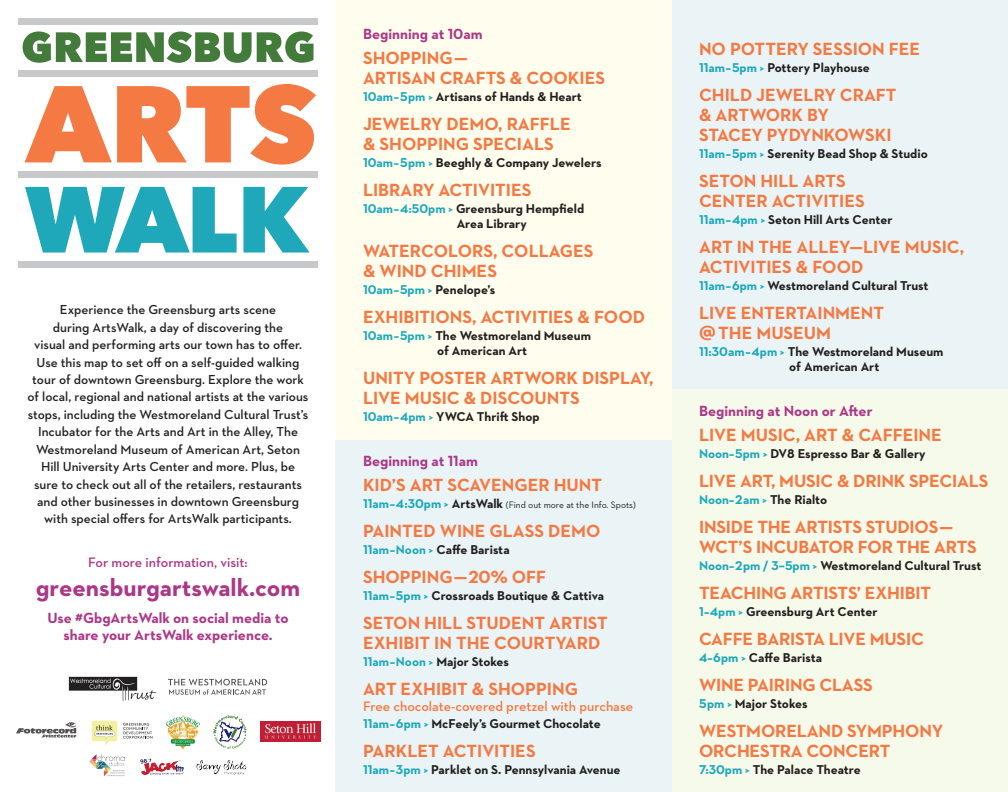
<style>
.page{position:relative;width:1008px;height:792px;background:#fff}
.page>*{position:absolute;margin:0;border:0;box-sizing:border-box;transform-origin:0 0}
.t1{font:700 25px "Neutraface 2 Text";color:#ab3887}
.t2{font:700 18px/20px "Neutraface 2 Text";color:#f47943}
.t3{font:700 15px/17px "Neutraface 2 Text";color:#ab3887;text-align:center}
.t4{font:600 14px "Neutraface 2 Text";color:#f47943}
.t5{font:600 14px "Neutraface 2 Text";color:#ab3887}
.t6{font:600 13.3px/17.4px "Neutraface 2 Text";color:#231f20;text-align:center}
.t7{font:700 13px/15px "Neutraface 2 Text";color:#231f20}
.t8{font:700 13px "Neutraface 2 Text";color:#1ea8ba}
.t9{font:9.5px "Neutraface 2 Text";color:#231f20}
.s1{color:#1ea8ba}
.s2{font-weight:700;font-size:13px;color:#1ea8ba}
.s3{font-weight:700;font-size:13px}
.s4{color:#231f20}
</style>
<div class="page">
<div style="left:672px;top:340px;width:336px;height:452px;background:#f6faea"></div>
<div style="left:672px;top:0;width:336px;height:388px;background:#eaf4f6"></div>
<div style="left:336px;top:314px;width:336px;height:478px;background:#eaf4f6"></div>
<div style="left:336px;top:0;width:336px;height:439px;background:#fffded"></div>
<img style="left:69px;top:676px;width:87px;height:25px">
<svg style="left:168px;top:679px;width:99px;height:16px"></svg>
<svg style="left:89px;top:754px;width:36px;height:22px"></svg>
<img style="left:140px;top:758px;width:44px;height:17px">
<img style="left:196px;top:760px;width:51px;height:15px">
<img style="left:261px;top:722px;width:59px;height:20px">
<svg style="left:92px;top:721px;width:25px;height:25px"></svg>
<svg style="left:123px;top:723px;width:29px;height:16px"></svg>
<svg style="left:16px;top:722px;width:60px;height:16px"></svg>
<img style="left:166px;top:715px;width:34px;height:33px">
<svg style="left:213px;top:715px;width:34px;height:34px"></svg>
<svg style="left:23px;top:31px;width:291px;height:32px"></svg>
<div style="left:18px;top:70px;width:300px;height:6px;background:#c7c8ca"></div>
<div style="left:18px;top:171px;width:300px;height:7px;background:#c7c8ca"></div>
<div style="left:18px;top:262px;width:300px;height:6px;background:#c7c8ca"></div>
<div style="left:18px;top:18px;width:300px;height:6px;background:#c7c8ca"></div>
<svg style="left:25px;top:84px;width:291px;height:81px"></svg>
<svg style="left:25px;top:187px;width:212px;height:66px"></svg>
<svg style="left:243px;top:187px;width:67px;height:66px"></svg>
<p class="t6" style="left:28px;top:301px;width:282px">Experience the Greensburg arts scene<br>during ArtsWalk, a day of discovering the<br>visual and performing arts our town has to offer.<br>Use this map to set off on a self-guided walking tour of downtown Greensburg. Explore the work of local, regional and national artists at the various stops, including the Westmoreland Cultural Trust’s Incubator for the Arts and Art in the Alley, The Westmoreland Museum of American Art, Seton Hill University Arts Center and more. Plus, be sure to check out all of the retailers, restaurants and other businesses in downtown Greensburg with special offers for ArtsWalk participants.</p>
<p class="t5" style="left:88px;top:553px;width:161px">For more information, visit:</p>
<h1 class="t1" style="left:36px;top:572px;width:266px">greensburgartswalk.com</h1>
<p class="t3" style="left:47px;top:609px;width:243px">Use #GbgArtsWalk on social media to share your ArtsWalk experience.</p>
<p class="t3" style="left:363px;top:25px;width:121px">Beginning at 10am</p>
<p class="t2" style="left:363px;top:47px;width:244px">SHOPPING—<br>ARTISAN CRAFTS &amp; COOKIES</p>
<p class="t7" style="left:363px;top:89px;width:220px"><span class="s1">10am–5pm &gt;</span> Artisans of Hands &amp; Heart</p>
<p class="t2" style="left:363px;top:113px;width:209px">JEWELRY DEMO, RAFFLE &amp; SHOPPING SPECIALS</p>
<p class="t7" style="left:363px;top:155px;width:240px"><span class="s1">10am–5pm &gt;</span> Beeghly &amp; Company Jewelers</p>
<p class="t2" style="left:363px;top:179px;width:170px">LIBRARY ACTIVITIES</p>
<p class="t7" style="left:457px;top:201px;width:129px;text-indent:-94px"><span class="s1">10am–4:50pm &gt;</span> Greensburg Hempfield<br>Area Library</p>
<p class="t2" style="left:363px;top:240px;width:232px">WATERCOLORS, COLLAGES &amp; WIND CHIMES</p>
<p class="t7" style="left:363px;top:282px;width:134px"><span class="s1">10am–5pm &gt;</span> Penelope’s</p>
<p class="t2" style="left:363px;top:306px;width:284px">EXHIBITIONS, ACTIVITIES &amp; FOOD</p>
<p class="t7" style="left:437px;top:328px;width:156px;text-indent:-74px"><span class="s1">10am–5pm &gt;</span> The Westmoreland Museum of American Art</p>
<p class="t2" style="left:363px;top:367px;width:292px">UNITY POSTER ARTWORK DISPLAY,<br>LIVE MUSIC &amp; DISCOUNTS</p>
<p class="t7" style="left:363px;top:409px;width:178px"><span class="s1">10am–4pm &gt;</span> YWCA Thrift Shop</p>
<p class="t3" style="left:363px;top:452px;width:116px">Beginning at 11am</p>
<p class="t2" style="left:363px;top:475px;width:241px">KID’S ART SCAVENGER HUNT</p>
<p class="t9" style="left:363px;top:499px;width:274px"><span class="s2">11am–4:30pm &gt;</span> <span class="s3">ArtsWalk</span> (Find out more at the Info. Spots)</p>
<p class="t2" style="left:363px;top:521px;width:239px">PAINTED WINE GLASS DEMO</p>
<p class="t7" style="left:363px;top:542px;width:148px"><span class="s1">11am–Noon &gt;</span> Caffe Barista</p>
<p class="t2" style="left:363px;top:567px;width:185px">SHOPPING—20% OFF</p>
<p class="t7" style="left:363px;top:588px;width:243px"><span class="s1">11am–5pm &gt;</span> Crossroads Boutique &amp; Cattiva</p>
<p class="t2" style="left:363px;top:613px;width:246px">SETON HILL STUDENT ARTIST<br>EXHIBIT IN THE COURTYARD</p>
<p class="t7" style="left:363px;top:654px;width:147px"><span class="s1">11am–Noon &gt;</span> Major Stokes</p>
<p class="t2" style="left:363px;top:679px;width:217px">ART EXHIBIT &amp; SHOPPING</p>
<p class="t4" style="left:363px;top:698px;width:272px">Free chocolate-covered pretzel with purchase</p>
<p class="t7" style="left:363px;top:716px;width:239px"><span class="s1">11am–6pm &gt;</span> McFeely’s Gourmet Chocolate</p>
<p class="t2" style="left:363px;top:741px;width:174px">PARKLET ACTIVITIES</p>
<p class="t7" style="left:363px;top:762px;width:259px"><span class="s1">11am–3pm &gt;</span> Parklet on S. Pennsylvania Avenue</p>
<p class="t2" style="left:699px;top:38px;width:223px">NO POTTERY SESSION FEE</p>
<p class="t7" style="left:699px;top:60px;width:172px"><span class="s1">11am–5pm &gt;</span> Pottery Playhouse</p>
<p class="t2" style="left:699px;top:84px;width:199px">CHILD JEWELRY CRAFT &amp; ARTWORK BY<br>STACEY PYDYNKOWSKI</p>
<p class="t7" style="left:699px;top:146px;width:230px"><span class="s1">11am–5pm &gt;</span> Serenity Bead Shop &amp; Studio</p>
<p class="t2" style="left:699px;top:170px;width:167px">SETON HILL ARTS<br>CENTER ACTIVITIES</p>
<p class="t7" style="left:699px;top:212px;width:195px"><span class="s1">11am–4pm &gt;</span> Seton Hill Arts Center</p>
<p class="t2" style="left:699px;top:236px;width:267px">ART IN THE ALLEY—LIVE MUSIC,<br>ACTIVITIES &amp; FOOD</p>
<p class="t7" style="left:699px;top:278px;width:231px"><span class="s1">11am–6pm &gt;</span> Westmoreland Cultural Trust</p>
<p class="t2" style="left:699px;top:302px;width:187px">LIVE ENTERTAINMENT @ THE MUSEUM</p>
<p class="t7" style="left:789px;top:344px;width:156px;text-indent:-90px"><span class="s1">11:30am–4pm &gt;</span> The Westmoreland Museum of American Art</p>
<p class="t3" style="left:699px;top:402px;width:175px">Beginning at Noon or After</p>
<p class="t2" style="left:699px;top:425px;width:244px">LIVE MUSIC, ART &amp; CAFFEINE</p>
<p class="t7" style="left:699px;top:446px;width:228px"><span class="s1">Noon–5pm &gt;</span> DV8 Espresso Bar &amp; Gallery</p>
<p class="t2" style="left:699px;top:471px;width:291px">LIVE ART, MUSIC &amp; DRINK SPECIALS</p>
<p class="t8" style="left:699px;top:491px;width:130px">Noon–2am &gt; <span class="s4">The Rialto</span></p>
<p class="t2" style="left:699px;top:517px;width:279px">INSIDE THE ARTISTS STUDIOS—<br>WCT’S INCUBATOR FOR THE ARTS</p>
<p class="t7" style="left:699px;top:558px;width:284px"><span class="s1">Noon–2pm / 3–5pm &gt;</span> Westmoreland Cultural Trust</p>
<p class="t2" style="left:699px;top:583px;width:234px">TEACHING ARTISTS’ EXHIBIT</p>
<p class="t7" style="left:699px;top:604px;width:180px"><span class="s1">1–4pm &gt;</span> Greensburg Art Center</p>
<p class="t2" style="left:699px;top:629px;width:226px">CAFFE BARISTA LIVE MUSIC</p>
<p class="t7" style="left:699px;top:650px;width:125px"><span class="s1">4–6pm &gt;</span> Caffe Barista</p>
<p class="t2" style="left:699px;top:675px;width:175px">WINE PAIRING CLASS</p>
<p class="t7" style="left:699px;top:696px;width:110px"><span class="s1">5pm &gt;</span> Major Stokes</p>
<p class="t2" style="left:699px;top:721px;width:246px">WESTMORELAND SYMPHONY<br>ORCHESTRA CONCERT</p>
<p class="t7" style="left:699px;top:762px;width:163px"><span class="s1">7:30pm &gt;</span> The Palace Theatre</p>
</div>
